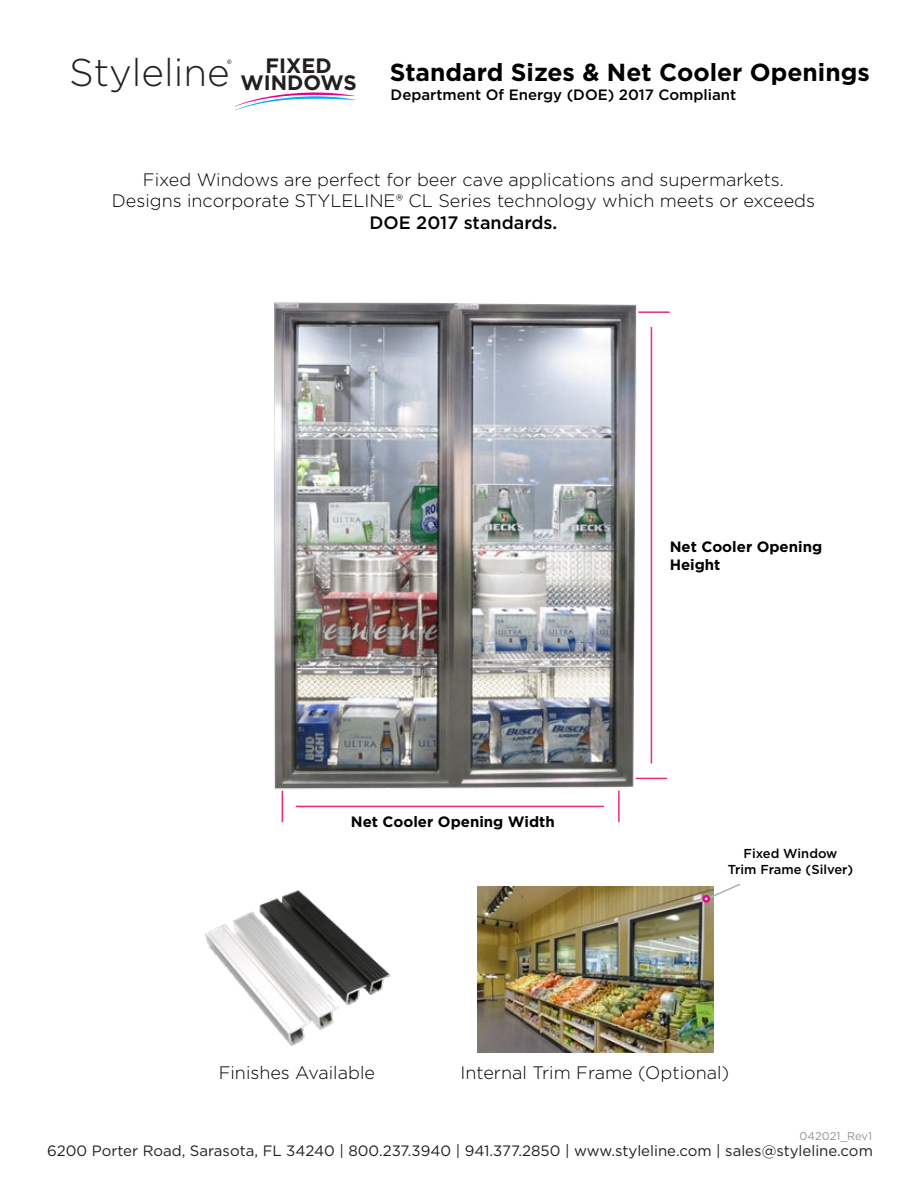
<style>
.page{position:relative;width:918px;height:1188px;background:#fff}
.page>*{position:absolute;margin:0;border:0;box-sizing:border-box;transform-origin:0 0}
.t1{font:300 38.7px "Gotham";color:#231f20}
.t2{font:700 24.6px "Gotham";color:#000}
.t3{font:700 20.85px "Gotham";color:#231f20}
.t4{font:300 18px/21.6px "Gotham";color:#000;text-align:center}
.t5{font:500 18px "Gotham";color:#000}
.t6{font:15px "Gotham";color:#231f20}
.t7{font:700 15px/18px "Gotham";color:#000}
.t8{font:500 15px "Gotham";color:#000}
.t9{font:500 13.05px/15.6px "Gotham";color:#000100;text-align:center}
.t10{font:11.25px "Gotham";color:#929497}
</style>
<div class="page">
<img style="left:478px;top:886px;width:236px;height:167px">
<img style="left:274px;top:302px;width:374px;height:497px">
<hr style="left:638px;top:311px;width:32px;height:2px;background:#ee2a7b">
<hr style="left:636px;top:778px;width:31px;height:1px;background:#ee2a7b">
<hr style="left:651px;top:327px;width:1px;height:437px;background:#ee2a7b">
<hr style="left:618px;top:791px;width:2px;height:31px;background:#ee2a7b">
<hr style="left:282px;top:791px;width:1px;height:31px;background:#ee2a7b">
<hr style="left:296px;top:806px;width:308px;height:1px;background:#ee2a7b">
<svg style="left:227px;top:60px;width:4px;height:4px"></svg>
<svg style="left:234px;top:92px;width:121px;height:18px"></svg>
<img style="left:205px;top:890px;width:186px;height:156px">
<svg style="left:702px;top:884px;width:38px;height:19px"></svg>
<h1 class="t1" style="left:69px;top:48px;width:264px">Styleline <sup>FIXED</sup></h1>
<p class="t3" style="left:240px;top:68px;width:118px">WINDOWS</p>
<h2 class="t2" style="left:390px;top:56px;width:482px">Standard Sizes &amp; Net Cooler Openings</h2>
<p class="t8" style="left:391px;top:85px;width:347px">Department Of Energy (DOE) 2017 Compliant</p>
<p class="t4" style="left:112px;top:168px;width:705px">Fixed Windows are perfect for beer cave applications and supermarkets.<br>Designs incorporate STYLELINE® CL Series technology which meets or exceeds</p>
<p class="t5" style="left:369px;top:211px;width:190px">DOE 2017 standards.</p>
<p class="t7" style="left:351px;top:813px;width:205px">Net Cooler Opening Width</p>
<p class="t7" style="left:670px;top:538px;width:154px">Net Cooler Opening<br>Height</p>
<p class="t9" style="left:728px;top:846px;width:127px">Fixed Window<br>Trim Frame (Silver)</p>
<p class="t4" style="left:219px;top:1062px;width:158px">Finishes Available</p>
<p class="t4" style="left:461px;top:1062px;width:270px">Internal Trim Frame (Optional)</p>
<p class="t10" style="left:800px;top:1129px;width:74px">042021_Rev1</p>
<p class="t6" style="left:47px;top:1141px;width:827px">6200 Porter Road, Sarasota, FL 34240 | 800.237.3940 | 941.377.2850 | www.styleline.com | sales@styleline.com</p>
</div>
